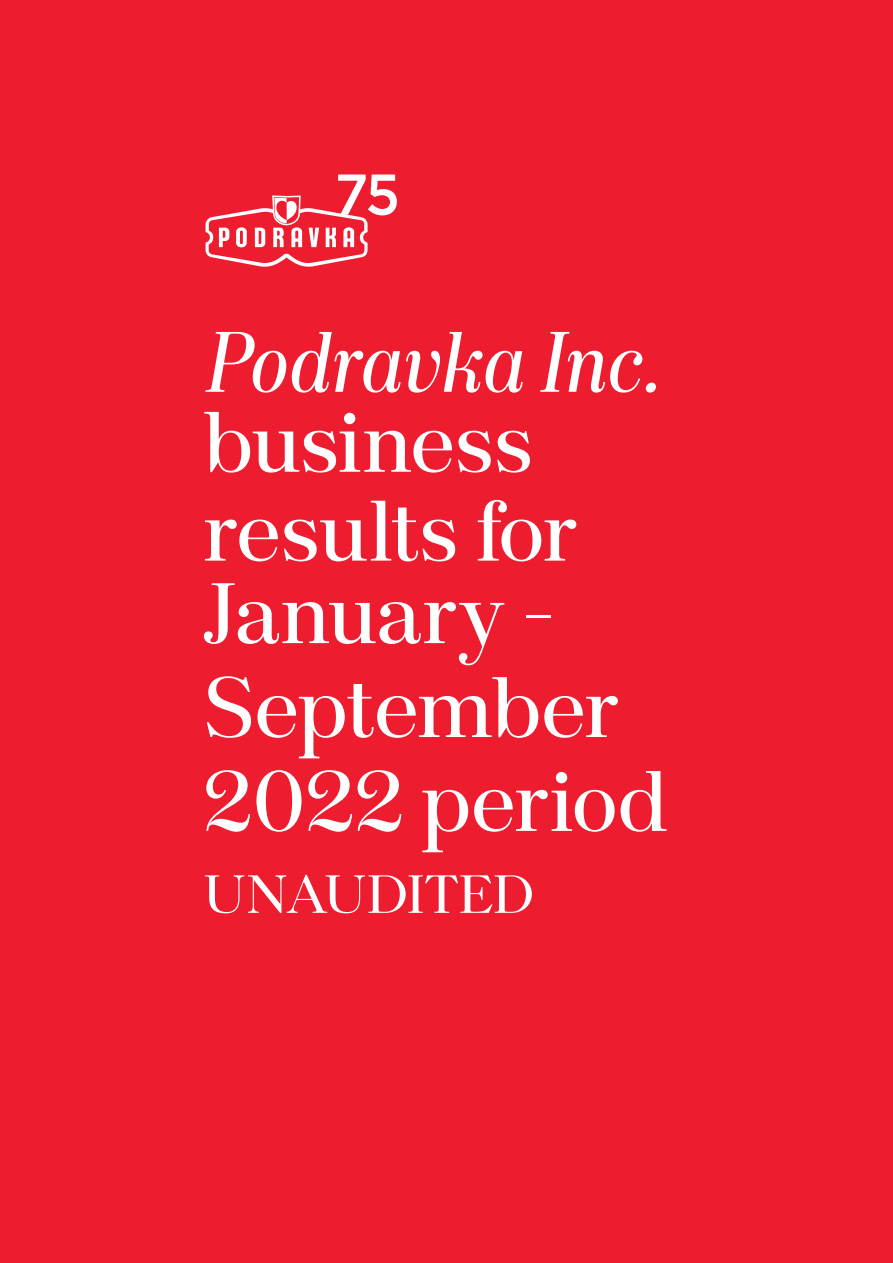
<style>
.page{position:relative;width:893px;height:1263px;background:#fff}
.page>*{position:absolute;margin:0;border:0;box-sizing:border-box;transform-origin:0 0}
.t1{font:85.5px/85.7px "Keiss Title";letter-spacing:-.015em;color:#fff}
.t2{font:italic 85.5px "Keiss Title";letter-spacing:.015em;color:#fff}
.t3{font:53.55px "Keiss Title";letter-spacing:-.01em;color:#fff}
</style>
<div class="page">
<div style="left:1px;top:1px;width:892px;height:1262px;background:#ed1c2f"></div>
<svg style="left:205px;top:174px;width:192px;height:93px"></svg>
<p class="t2" style="left:203px;top:306px;width:457px">Podravka Inc.</p>
<p class="t1" style="left:203px;top:397px;width:376px">business results for<br>January -</p>
<p class="t1" style="left:203px;top:658px;width:466px;line-height:93.9px">September<br>2022 period</p>
<p class="t3" style="left:203px;top:859px;width:333px">UNAUDITED</p>
</div>
